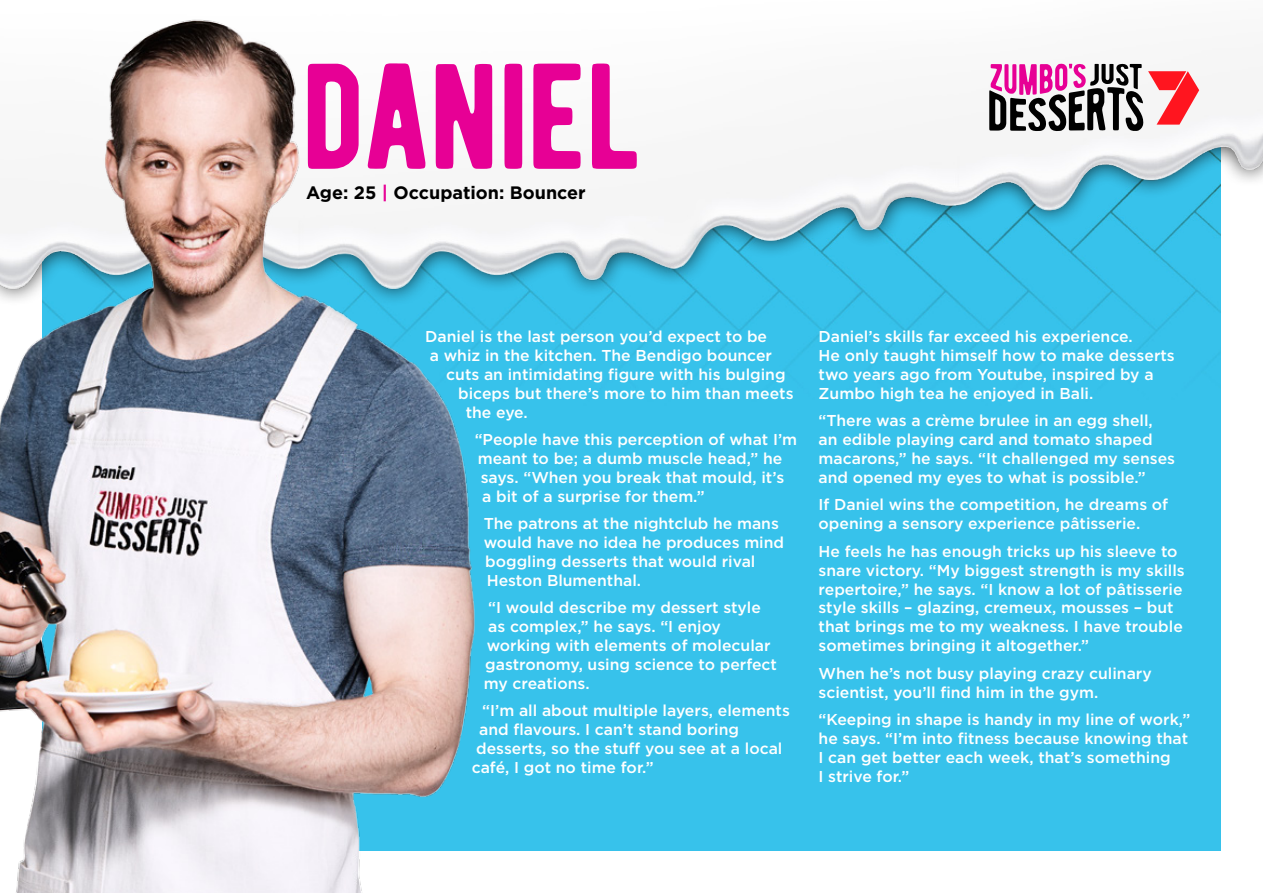
<style>
.page{position:relative;width:1263px;height:893px;background:#fff}
.page>*{position:absolute;margin:0;border:0;box-sizing:border-box;transform-origin:0 0}
.t1{font:150px "BERNIERREGULAR";color:#e70095}
.t2{font:700 18px "Gotham";color:#000}
.t3{font:500 15.75px/18.9px "Gotham";color:#fff}
.s1{color:#e70095}
</style>
<div class="page">
<div style="left:500px;top:325px;width:720px;height:525px;background:#37c2eb"></div>
<img style="left:500px;top:63px;width:763px;height:262px">
<img style="left:0;top:19px;width:500px;height:874px">
<svg style="left:989px;top:64px;width:210px;height:68px"></svg>
<h1 class="t1" style="left:302px;top:-7px;width:342px">DANIEL</h1>
<p class="t2" style="left:306px;top:182px;width:281px">Age: 25 <span class="s1">|</span> Occupation: Bouncer</p>
<p class="t3" style="left:425px;top:327px;width:343px">Daniel is the last person you’d expect to be</p>
<p class="t3" style="left:430px;top:346px;width:344px">a whiz in the kitchen. The Bendigo bouncer</p>
<p class="t3" style="left:446px;top:365px;width:341px">cuts an intimidating figure with his bulging</p>
<p class="t3" style="left:458px;top:384px;width:337px">biceps but there’s more to him than meets</p>
<p class="t3" style="left:466px;top:403px;width:64px">the eye.</p>
<p class="t3" style="left:475px;top:430px;width:324px">“People have this perception of what I’m meant to be; a dumb muscle head,” he says. “When you break that mould, it’s<br>a bit of a surprise for them.”</p>
<p class="t3" style="left:484px;top:514px;width:302px">The patrons at the nightclub he mans would have no idea he produces mind boggling desserts that would rival<br>Heston Blumenthal.</p>
<p class="t3" style="left:484px;top:598px;width:295px">“I would describe my dessert style as complex,” he says. “I enjoy working with elements of molecular gastronomy, using science to perfect my creations.</p>
<p class="t3" style="left:482px;top:701px;width:309px">“I’m all about multiple layers, elements</p>
<p class="t3" style="left:479px;top:720px;width:261px">and flavours. I can’t stand boring</p>
<p class="t3" style="left:476px;top:739px;width:308px">desserts, so the stuff you see at a local</p>
<p class="t3" style="left:472px;top:758px;width:183px">café, I got no time for.”</p>
<p class="t3" style="left:818px;top:327px;width:358px">Daniel’s skills far exceed his experience.<br>He only taught himself how to make desserts two years ago from Youtube, inspired by a Zumbo high tea he enjoyed in Bali.</p>
<p class="t3" style="left:818px;top:411px;width:358px">“There was a crème brulee in an egg shell, an edible playing card and tomato shaped macarons,” he says. “It challenged my senses and opened my eyes to what is possible.”</p>
<p class="t3" style="left:818px;top:495px;width:351px">If Daniel wins the competition, he dreams of opening a sensory experience pâtisserie.</p>
<p class="t3" style="left:818px;top:541px;width:368px">He feels he has enough tricks up his sleeve to snare victory. “My biggest strength is my skills repertoire,” he says. “I know a lot of pâtisserie style skills – glazing, cremeux, mousses – but that brings me to my weakness. I have trouble sometimes bringing it altogether.”</p>
<p class="t3" style="left:818px;top:663px;width:335px">When he’s not busy playing crazy culinary scientist, you’ll find him in the gym.</p>
<p class="t3" style="left:818px;top:710px;width:373px">“Keeping in shape is handy in my line of work,” he says. “I’m into fitness because knowing that I can get better each week, that’s something<br>I strive for.”</p>
</div>
